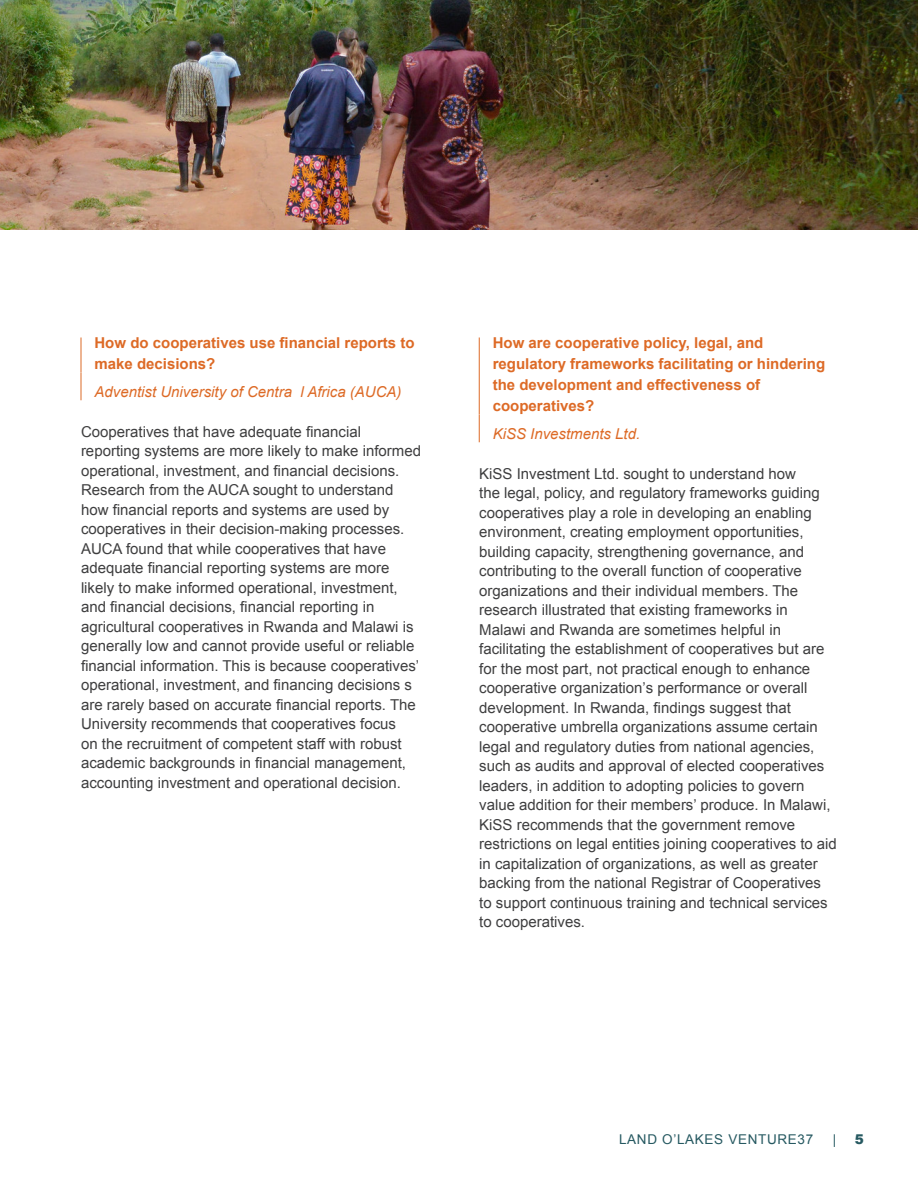
<style>
.page{position:relative;width:918px;height:1188px;background:#fff}
.page>*{position:absolute;margin:0;border:0;box-sizing:border-box;transform-origin:0 0}
.t1{font:15px/19.5px "Arial";color:#3e3e3f}
.question{font:700 15px/21px "Arial";color:#dd6a26}
.Name{font:italic 15px "Arial";color:#dd6a26}
.t2{font:13.5px "Arial";letter-spacing:.05em;color:#265961}
.t3{font:900 13.5px "Arial";color:#265961}
</style>
<div class="page">
<img style="left:0;top:0;width:918px;height:230px">
<hr style="left:81px;top:337px;width:1px;height:36px;background:#dd6a26">
<svg style="left:81px;top:373px;width:1px;height:27px"></svg>
<hr style="left:479px;top:337px;width:1px;height:78px;background:#dd6a26">
<svg style="left:479px;top:415px;width:1px;height:27px"></svg>
<p class="question" style="left:94px;top:333px;width:322px">How do cooperatives use financial reports to make decisions?</p>
<p class="Name" style="left:94px;top:382px;width:309px">Adventist University of Centra l Africa (AUCA)</p>
<p class="t1" style="left:81px;top:422px;width:342px">Cooperatives that have adequate financial reporting systems are more likely to make informed operational, investment, and financial decisions.<br>Research from the AUCA sought to understand how financial reports and systems are used by cooperatives in their decision-making processes.<br>AUCA found that while cooperatives that have adequate financial reporting systems are more likely to make informed operational, investment, and financial decisions, financial reporting in agricultural cooperatives in Rwanda and Malawi is generally low and cannot provide useful or reliable financial information. This is because cooperatives’ operational, investment, and financing decisions s are rarely based on accurate financial reports. The University recommends that cooperatives focus<br>on the recruitment of competent staff with robust academic backgrounds in financial management, accounting investment and operational decision.</p>
<p class="question" style="left:493px;top:333px;width:334px">How are cooperative policy, legal, and regulatory frameworks facilitating or hindering the development and effectiveness of cooperatives?</p>
<p class="Name" style="left:493px;top:424px;width:149px">KiSS Investments Ltd.</p>
<p class="t1" style="left:479px;top:464px;width:359px">KiSS Investment Ltd. sought to understand how<br>the legal, policy, and regulatory frameworks guiding cooperatives play a role in developing an enabling environment, creating employment opportunities, building capacity, strengthening governance, and contributing to the overall function of cooperative organizations and their individual members. The research illustrated that existing frameworks in Malawi and Rwanda are sometimes helpful in facilitating the establishment of cooperatives but are for the most part, not practical enough to enhance cooperative organization’s performance or overall development. In Rwanda, findings suggest that cooperative umbrella organizations assume certain legal and regulatory duties from national agencies, such as audits and approval of elected cooperatives leaders, in addition to adopting policies to govern value addition for their members’ produce. In Malawi, KiSS recommends that the government remove restrictions on legal entities joining cooperatives to aid in capitalization of organizations, as well as greater backing from the national Registrar of Cooperatives to support continuous training and technical services to cooperatives.</p>
<p class="t2" style="left:619px;top:1131px;width:196px">LAND O’LAKES VENTURE37</p>
<p class="t2" style="left:833px;top:1131px;width:5px">|</p>
<p class="t3" style="left:855px;top:1130px;width:11px">5</p>
</div>
